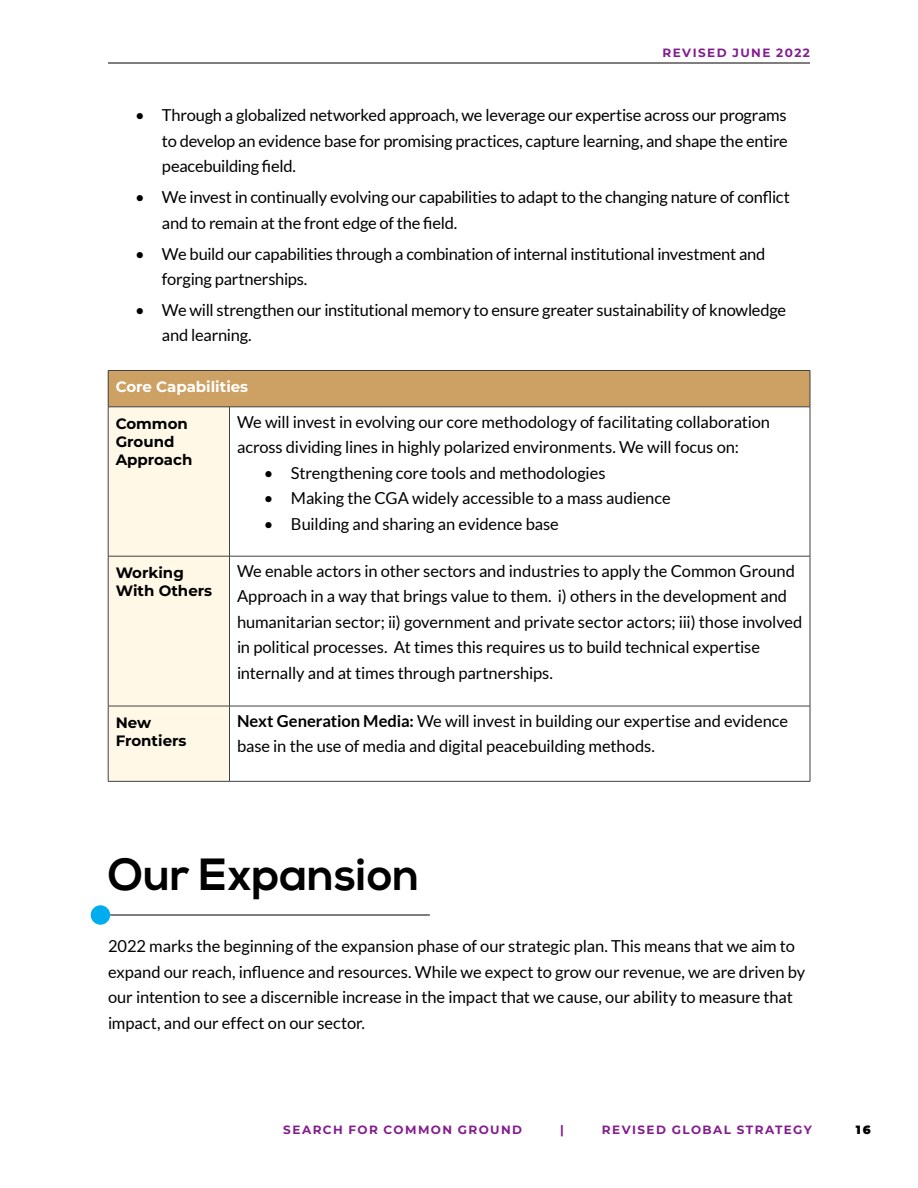
<style>
.page{position:relative;width:918px;height:1188px;background:#fff}
.page>*{position:absolute;margin:0;border:0;box-sizing:border-box;transform-origin:0 0}
.t1{font:700 45px "Nexa";color:#000}
.t2{font:16.5px/25.5px "Lato";letter-spacing:-.01em;color:#000}
.t3{font:700 15px/18px "Montserrat";color:#000}
.t4{font:700 15px "Montserrat";color:#fff}
.t5{font:700 12px "Montserrat";letter-spacing:.12em;color:#831e8f}
.t6{font:900 12px "Montserrat";color:#000}
.s1{font-weight:700}
</style>
<div class="page">
<hr style="left:108px;top:63px;width:702px;height:1px;background:#000">
<div style="left:108px;top:370px;width:702px;height:37px;background:#cda163"></div>
<div style="left:109px;top:408px;width:120px;height:373px;background:#fff8e6"></div>
<svg style="left:230px;top:408px;width:580px;height:373px"></svg>
<hr style="left:108px;top:370px;width:122px;height:1px;background:#414042">
<hr style="left:108px;top:371px;width:1px;height:36px;background:#414042">
<hr style="left:230px;top:370px;width:580px;height:1px;background:#414042">
<hr style="left:810px;top:371px;width:1px;height:36px;background:#414042">
<hr style="left:230px;top:407px;width:580px;height:1px;background:#414042">
<hr style="left:810px;top:407px;width:1px;height:149px;background:#414042">
<hr style="left:810px;top:706px;width:1px;height:75px;background:#414042">
<hr style="left:230px;top:781px;width:580px;height:1px;background:#414042">
<hr style="left:230px;top:556px;width:580px;height:1px;background:#414042">
<hr style="left:810px;top:556px;width:1px;height:150px;background:#414042">
<hr style="left:230px;top:706px;width:580px;height:1px;background:#414042">
<hr style="left:108px;top:407px;width:122px;height:1px;background:#414042">
<hr style="left:108px;top:407px;width:1px;height:149px;background:#414042">
<hr style="left:229px;top:407px;width:1px;height:149px;background:#414042">
<hr style="left:108px;top:556px;width:122px;height:1px;background:#414042">
<hr style="left:108px;top:556px;width:1px;height:150px;background:#414042">
<hr style="left:229px;top:556px;width:1px;height:150px;background:#414042">
<hr style="left:108px;top:706px;width:122px;height:1px;background:#414042">
<hr style="left:108px;top:706px;width:1px;height:75px;background:#414042">
<hr style="left:229px;top:706px;width:1px;height:75px;background:#414042">
<hr style="left:108px;top:781px;width:122px;height:1px;background:#414042">
<div style="left:91px;top:905px;width:19px;height:20px;background:#00aeef;border-radius:50%"></div>
<hr style="left:110px;top:915px;width:320px;height:1px;background:#000">
<p class="t5" style="left:662px;top:44px;width:149px">REVISED JUNE 2022</p>
<p class="t2" style="left:162px;top:102px;width:627px;text-align:justify;text-indent:-27px">• Through a globalized networked approach, we leverage our expertise across our programs to develop an evidence base for promising practices, capture learning, and shape the entire peacebuilding field.</p>
<p class="t2" style="left:162px;top:184px;width:629px;text-indent:-27px">• We invest in continually evolving our capabilities to adapt to the changing nature of conflict and to remain at the front edge of the field.</p>
<p class="t2" style="left:162px;top:241px;width:605px;text-indent:-27px">• We build our capabilities through a combination of internal institutional investment and forging partnerships.</p>
<p class="t2" style="left:162px;top:297px;width:626px;text-indent:-27px">• We will strengthen our institutional memory to ensure greater sustainability of knowledge and learning.</p>
<p class="t4" style="left:116px;top:377px;width:134px">Core Capabilities</p>
<p class="t3" style="left:116px;top:414px;width:78px">Common<br>Ground<br>Approach</p>
<p class="t2" style="left:237px;top:409px;width:535px">We will invest in evolving our core methodology of facilitating collaboration across dividing lines in highly polarized environments. We will focus on:</p>
<p class="t2" style="left:264px;top:460px;width:343px">• Strengthening core tools and methodologies</p>
<p class="t2" style="left:264px;top:485px;width:408px">• Making the CGA widely accessible to a mass audience</p>
<p class="t2" style="left:264px;top:511px;width:296px">• Building and sharing an evidence base</p>
<p class="t3" style="left:116px;top:563px;width:98px">Working<br>With Others</p>
<p class="t2" style="left:237px;top:558px;width:567px">We enable actors in other sectors and industries to apply the Common Ground Approach in a way that brings value to them. i) others in the development and humanitarian sector; ii) government and private sector actors; iii) those involved in political processes. At times this requires us to build technical expertise internally and at times through partnerships.</p>
<p class="t3" style="left:116px;top:713px;width:72px">New<br>Frontiers</p>
<p class="t2" style="left:237px;top:708px;width:553px"><span class="s1">Next Generation Media:</span> We will invest in building our expertise and evidence base in the use of media and digital peacebuilding methods.</p>
<h1 class="t1" style="left:108px;top:849px;width:313px">Our Expansion</h1>
<p class="t2" style="left:108px;top:933px;width:699px">2022 marks the beginning of the expansion phase of our strategic plan. This means that we aim to expand our reach, influence and resources. While we expect to grow our revenue, we are driven by our intention to see a discernible increase in the impact that we cause, our ability to measure that impact, and our effect on our sector.</p>
<p class="t5" style="left:283px;top:1121px;width:240px">SEARCH FOR COMMON GROUND</p>
<p class="t5" style="left:560px;top:1121px;width:5px">|</p>
<p class="t5" style="left:602px;top:1121px;width:211px">REVISED GLOBAL STRATEGY</p>
<p class="t6" style="left:856px;top:1121px;width:16px">16</p>
</div>
